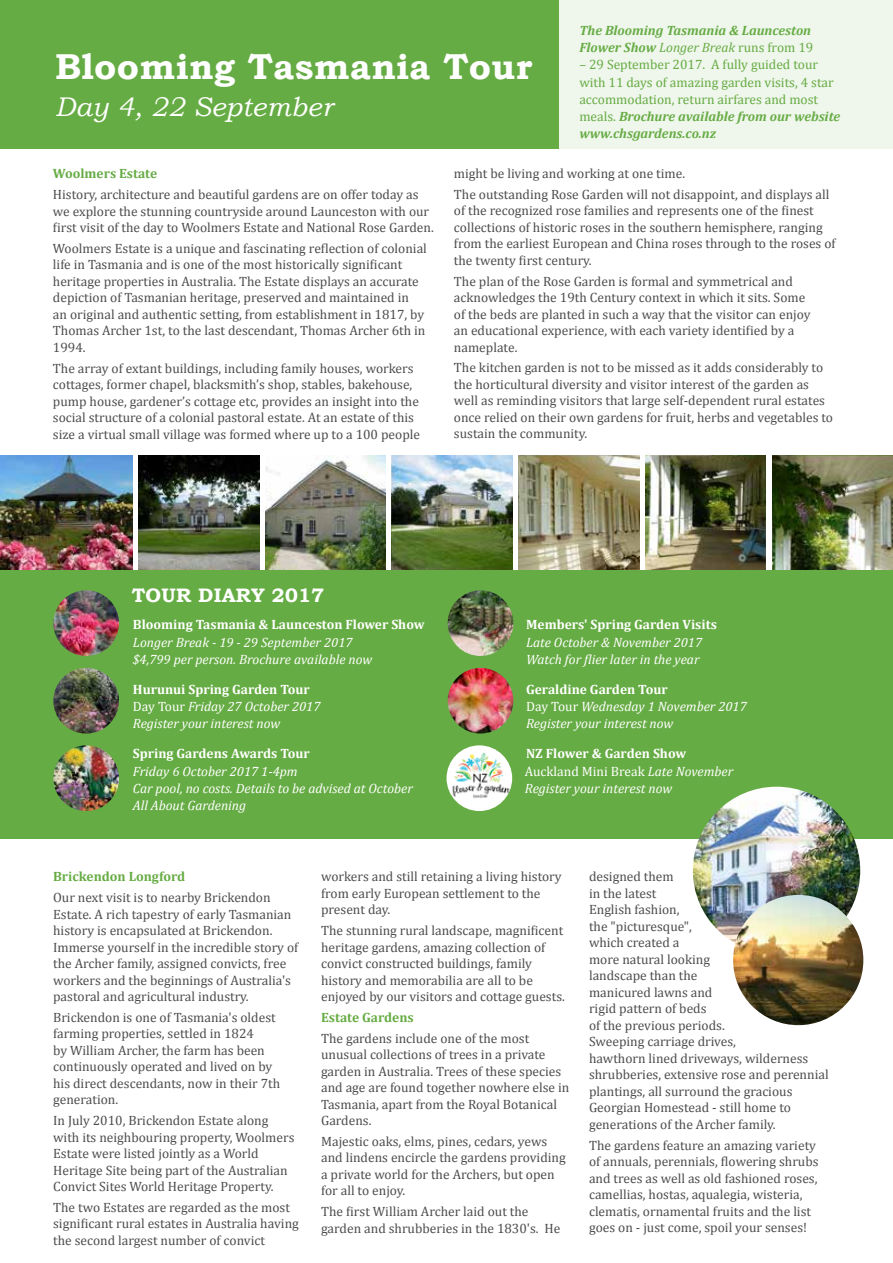
<style>
.page{position:relative;width:893px;height:1263px;background:#fff}
.page>*{position:absolute;margin:0;border:0;box-sizing:border-box;transform-origin:0 0}
.t1{font:700 36px "Bookman Old Style";letter-spacing:.01em;color:#fff}
.t2{font:italic 27px "Bookman Old Style";letter-spacing:.01em;color:#fff}
.t3{font:700 19.5px "Bookman Old Style";letter-spacing:.01em;color:#fff}
.t4{font:13.5px/16.5px "Cambria";color:#4d4d4f}
.t5{font:italic 13.5px/17.2px "Cambria";color:#fff}
.t6{font:13.5px/17.2px "Cambria";color:#66ac44}
.t7{font:700 13.5px "Cambria";color:#fff}
.t8{font:italic 700 13.5px/17.2px "Cambria";color:#66ac44}
.t9{font:700 13.5px "Cambria";color:#66ac44}
.s1{font-weight:400}
.s2{font-weight:400;font-style:normal}
.s3{font-weight:700;font-style:italic}
.s4{font-weight:700;font-style:normal}
.s5{font-style:normal}
</style>
<div class="page">
<div style="left:0;top:0;width:893px;height:149px;background:#66ac44"></div>
<div style="left:850px;top:0;width:43px;height:149px;background:#eff6eb"></div>
<div style="left:0;top:570px;width:893px;height:269px;background:#66ac44"></div>
<div style="left:447px;top:745px;width:65px;height:66px;background:#fff;border-radius:50%"></div>
<img style="left:447px;top:747px;width:65px;height:55px">
<img style="left:53px;top:590px;width:66px;height:66px;border-radius:33px">
<img style="left:53px;top:668px;width:66px;height:65px;border-radius:33px">
<img style="left:53px;top:745px;width:66px;height:66px;border-radius:33px">
<img style="left:448px;top:590px;width:65px;height:66px;border-radius:33px">
<img style="left:448px;top:668px;width:65px;height:65px;border-radius:33px">
<img style="left:693px;top:787px;width:167px;height:167px;border-radius:84px">
<img style="left:733px;top:895px;width:130px;height:130px;border-radius:65px">
<img style="left:518px;top:455px;width:121px;height:115px">
<img style="left:645px;top:455px;width:121px;height:115px">
<img style="left:772px;top:455px;width:120px;height:115px">
<img style="left:0;top:455px;width:133px;height:115px">
<img style="left:139px;top:455px;width:121px;height:115px">
<img style="left:265px;top:455px;width:121px;height:115px">
<img style="left:392px;top:455px;width:121px;height:115px">
<div style="left:559px;top:0;width:333px;height:149px;background:#eff6eb"></div>
<h1 class="t1" style="left:55px;top:40px;width:479px">Blooming Tasmania Tour</h1>
<h2 class="t2" style="left:55px;top:89px;width:279px">Day 4, 22 September</h2>
<p class="t8" style="left:579px;top:21px;width:235px">The Blooming Tasmania &amp; Launceston<br>Flower Show <span class="s1">Longer Break</span> <span class="s2">runs from 19</span></p>
<p class="t6" style="left:579px;top:56px;width:262px">– 29 September 2017. A fully guided tour with 11 days of amazing garden visits, 4 star accommodation, return airfares and most meals. <span class="s3">Brochure available from our website www.chsgardens.co.nz</span></p>
<p class="t9" style="left:53px;top:165px;width:106px">Woolmers Estate</p>
<p class="t4" style="left:53px;top:186px;width:382px">History, architecture and beautiful gardens are on offer today as we explore the stunning countryside around Launceston with our first visit of the day to Woolmers Estate and National Rose Garden.</p>
<p class="t4" style="left:53px;top:240px;width:375px">Woolmers Estate is a unique and fascinating reflection of colonial life in Tasmania and is one of the most historically significant heritage properties in Australia. The Estate displays an accurate depiction of Tasmanian heritage, preserved and maintained in<br>an original and authentic setting, from establishment in 1817, by Thomas Archer 1st, to the last descendant, Thomas Archer 6th in 1994.</p>
<p class="t4" style="left:53px;top:360px;width:369px">The array of extant buildings, including family houses, workers cottages, former chapel, blacksmith’s shop, stables, bakehouse, pump house, gardener’s cottage etc, provides an insight into the social structure of a colonial pastoral estate. At an estate of this size a virtual small village was formed where up to a 100 people</p>
<p class="t4" style="left:454px;top:163px;width:377px;line-height:20.7px">might be living and working at one time.<br>The outstanding Rose Garden will not disappoint, and displays all</p>
<p class="t4" style="left:454px;top:203px;width:383px">of the recognized rose families and represents one of the finest collections of historic roses in the southern hemisphere, ranging from the earliest European and China roses through to the roses of the twenty first century.</p>
<p class="t4" style="left:454px;top:273px;width:358px">The plan of the Rose Garden is formal and symmetrical and acknowledges the 19th Century context in which it sits. Some of the beds are planted in such a way that the visitor can enjoy an educational experience, with each variety identified by a nameplate.</p>
<p class="t4" style="left:454px;top:360px;width:381px">The kitchen garden is not to be missed as it adds considerably to the horticultural diversity and visitor interest of the garden as well as reminding visitors that large self-dependent rural estates once relied on their own gardens for fruit, herbs and vegetables to sustain the community.</p>
<h3 class="t3" style="left:132px;top:581px;width:194px">TOUR DIARY 2017</h3>
<p class="t7" style="left:133px;top:616px;width:293px">Blooming Tasmania &amp; Launceston Flower Show</p>
<p class="t5" style="left:133px;top:633px;width:241px">Longer Break - 19 - 29 September 2017 $4,799 per person. Brochure available now</p>
<p class="t5" style="left:133px;top:680px;width:189px"><span class="s4">Hurunui Spring Garden Tour<br></span><span class="s5">Day Tour</span> Friday 27 October 2017<br>Register your interest now</p>
<p class="t7" style="left:133px;top:745px;width:178px">Spring Gardens Awards Tour</p>
<p class="t5" style="left:133px;top:762px;width:281px">Friday 6 October 2017 1-4pm<br>Car pool, no costs. Details to be advised at October<br>All About Gardening</p>
<p class="t7" style="left:526px;top:616px;width:192px">Members' Spring Garden Visits</p>
<p class="t5" style="left:526px;top:633px;width:178px">Late October &amp; November 2017<br>Watch for flier later in the year</p>
<p class="t5" style="left:526px;top:680px;width:222px"><span class="s4">Geraldine Garden Tour<br></span><span class="s5">Day Tour</span> Wednesday 1 November 2017<br>Register your interest now</p>
<p class="t5" style="left:525px;top:745px;width:210px"><span class="s4">NZ Flower &amp; Garden Show<br></span><span class="s5">Auckland Mini Break</span> Late November<br>Register your interest now</p>
<p class="t9" style="left:53px;top:868px;width:134px">Brickendon Longford</p>
<p class="t4" style="left:53px;top:889px;width:247px">Our next visit is to nearby Brickendon Estate. A rich tapestry of early Tasmanian history is encapsulated at Brickendon.<br>Immerse yourself in the incredible story of the Archer family, assigned convicts, free workers and the beginnings of Australia's pastoral and agricultural industry.</p>
<p class="t4" style="left:53px;top:1009px;width:229px">Brickendon is one of Tasmania's oldest farming properties, settled in 1824<br>by William Archer, the farm has been continuously operated and lived on by his direct descendants, now in their 7th generation.</p>
<p class="t4" style="left:53px;top:1112px;width:243px">In July 2010, Brickendon Estate along with its neighbouring property, Woolmers Estate were listed jointly as a World Heritage Site being part of the Australian Convict Sites World Heritage Property.</p>
<p class="t4" style="left:53px;top:1199px;width:247px">The two Estates are regarded as the most significant rural estates in Australia having the second largest number of convict</p>
<p class="t4" style="left:321px;top:868px;width:242px">workers and still retaining a living history from early European settlement to the present day.</p>
<p class="t4" style="left:321px;top:922px;width:245px">The stunning rural landscape, magnificent heritage gardens, amazing collection of convict constructed buildings, family history and memorabilia are all to be enjoyed by our visitors and cottage guests.</p>
<p class="t9" style="left:321px;top:1009px;width:94px">Estate Gardens</p>
<p class="t4" style="left:321px;top:1030px;width:250px">The gardens include one of the most unusual collections of trees in a private garden in Australia. Trees of these species and age are found together nowhere else in Tasmania, apart from the Royal Botanical Gardens.</p>
<p class="t4" style="left:321px;top:1133px;width:246px">Majestic oaks, elms, pines, cedars, yews and lindens encircle the gardens providing a private world for the Archers, but open for all to enjoy.</p>
<p class="t4" style="left:321px;top:1203px;width:241px">The first William Archer laid out the garden and shrubberies in the 1830's. He</p>
<p class="t4" style="left:589px;top:868px;width:241px">designed them<br>in the latest<br>English fashion,<br>the "picturesque",<br>which created a<br>more natural looking<br>landscape than the<br>manicured lawns and<br>rigid pattern of beds<br>of the previous periods.<br>Sweeping carriage drives,<br>hawthorn lined driveways, wilderness shrubberies, extensive rose and perennial plantings, all surround the gracious<br>Georgian Homestead - still home to generations of the Archer family.</p>
<p class="t4" style="left:589px;top:1137px;width:231px">The gardens feature an amazing variety of annuals, perennials, flowering shrubs and trees as well as old fashioned roses, camellias, hostas, aqualegia, wisteria, clematis, ornamental fruits and the list goes on - just come, spoil your senses!</p>
</div>
